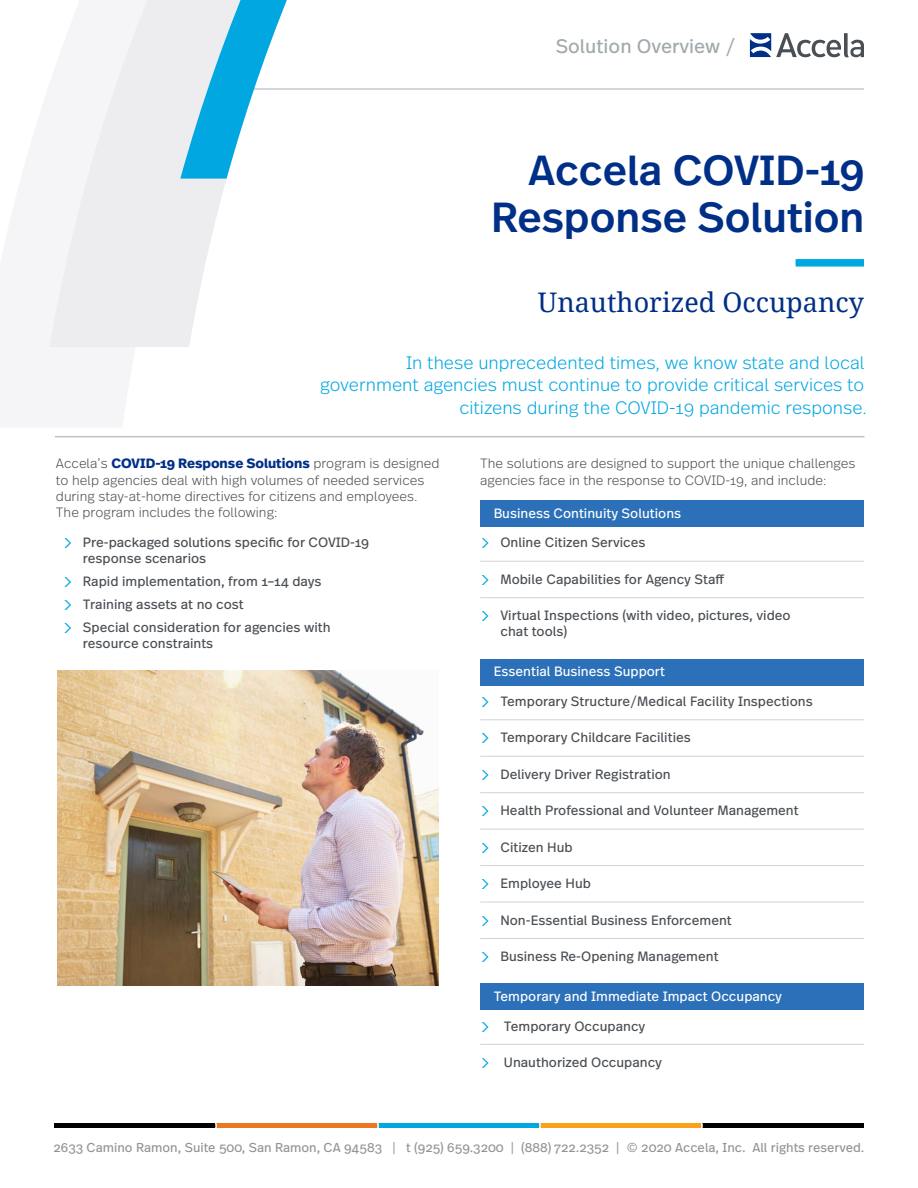
<style>
.page{position:relative;width:918px;height:1188px;background:#fff}
.page>*{position:absolute;margin:0;border:0;box-sizing:border-box;transform-origin:0 0}
.t1{font:500 42px/46.5px "Real Text OT";color:#002f87;text-align:right}
.t2{font:27px "Noto Serif";color:#002f87}
.t3{font:19.5px "Real Text OT";color:#a2a9ad}
.t4{font:300 18px/22.5px "Real Text OT";color:#00a7e1;text-align:right}
.t5{font:13.5px/16.2px "Real Text OT";color:#4a4f54}
.t6{font:300 13.5px/16.2px "Real Text OT";color:#4a4f54}
.t7{font:13.5px "Real Text OT";color:#fff}
.t8{font:12.9px "Real Text OT";color:#929598}
.s1{font-weight:700;color:#002f87}
.s2{font-family:"Arrowdyn";font-weight:500;font-size:12px;color:#00a7e1}
</style>
<div class="page">
<hr style="left:135px;top:88px;width:729px;height:2px;background:#c7cbce">
<div style="left:54px;top:1123px;width:163px;height:5px;background:#000"></div>
<div style="left:216px;top:1123px;width:163px;height:5px;background:#ed7623"></div>
<div style="left:378px;top:1123px;width:163px;height:5px;background:#00a7e1"></div>
<div style="left:540px;top:1123px;width:163px;height:5px;background:#faa21b"></div>
<div style="left:702px;top:1123px;width:162px;height:5px;background:#000"></div>
<svg style="left:50px;top:0;width:176px;height:347px;fill:#ededf0"></svg>
<svg style="left:180px;top:0;width:152px;height:179px"></svg>
<svg style="left:750px;top:33px;width:114px;height:24px"></svg>
<hr style="left:55px;top:436px;width:810px;height:1px;background:#bec3c6">
<div style="left:480px;top:500px;width:384px;height:27px;background:#2b70b8"></div>
<hr style="left:480px;top:561px;width:384px;height:1px;background:#d2d2d2">
<hr style="left:480px;top:597px;width:384px;height:1px;background:#d2d2d2">
<div style="left:480px;top:659px;width:384px;height:27px;background:#2b70b8"></div>
<hr style="left:480px;top:719px;width:384px;height:1px;background:#d2d2d2">
<hr style="left:480px;top:756px;width:384px;height:1px;background:#d2d2d2">
<hr style="left:480px;top:792px;width:384px;height:1px;background:#d2d2d2">
<hr style="left:480px;top:829px;width:384px;height:1px;background:#d2d2d2">
<hr style="left:480px;top:865px;width:384px;height:1px;background:#d2d2d2">
<hr style="left:480px;top:902px;width:384px;height:1px;background:#d2d2d2">
<hr style="left:480px;top:938px;width:384px;height:1px;background:#d2d2d2">
<div style="left:480px;top:983px;width:384px;height:27px;background:#2b70b8"></div>
<hr style="left:480px;top:1044px;width:384px;height:1px;background:#d2d2d2">
<img style="left:57px;top:671px;width:382px;height:314px">
<div style="left:796px;top:259px;width:68px;height:8px;background:#00a7e1"></div>
<h3 class="t3" style="left:556px;top:35px;width:181px">Solution Overview /</h3>
<h1 class="t1" style="left:491px;top:148px;width:375px">Accela COVID-19<br>Response Solution</h1>
<h2 class="t2" style="left:538px;top:283px;width:328px">Unauthorized Occupancy</h2>
<h3 class="t4" style="left:320px;top:351px;width:549px">In these unprecedented times, we know state and local government agencies must continue to provide critical services to citizens during the COVID-19 pandemic response.</h3>
<p class="t6" style="left:56px;top:456px;width:385px">Accela’s <span class="s1">COVID-19 Response Solutions</span> program is designed to help agencies deal with high volumes of needed services during stay-at-home directives for citizens and employees.<br>The program includes the following:</p>
<p class="t5" style="left:83px;top:534px;width:288px;text-indent:-20px"><span class="s2">C</span> Pre-packaged solutions specific for COVID-19 response scenarios</p>
<p class="t5" style="left:63px;top:570px;width:270px;line-height:23px"><span class="s2">C</span> Rapid implementation, from 1–14 days<br><span class="s2">C</span> Training assets at no cost<br><span class="s2">C</span> Special consideration for agencies with</p>
<p class="t5" style="left:83px;top:635px;width:132px">resource constraints</p>
<p class="t6" style="left:480px;top:456px;width:377px">The solutions are designed to support the unique challenges agencies face in the response to COVID-19, and include:</p>
<p class="t7" style="left:494px;top:505px;width:189px">Business Continuity Solutions</p>
<p class="t5" style="left:480px;top:535px;width:167px"><span class="s2">C</span> Online Citizen Services</p>
<p class="t5" style="left:480px;top:571px;width:246px"><span class="s2">C</span> Mobile Capabilities for Agency Staff</p>
<p class="t5" style="left:500px;top:608px;width:292px;text-indent:-20px"><span class="s2">C</span> Virtual Inspections (with video, pictures, video chat tools)</p>
<p class="t7" style="left:494px;top:663px;width:173px">Essential Business Support</p>
<p class="t5" style="left:480px;top:693px;width:334px"><span class="s2">C</span> Temporary Structure/Medical Facility Inspections</p>
<p class="t5" style="left:480px;top:730px;width:212px"><span class="s2">C</span> Temporary Childcare Facilities</p>
<p class="t5" style="left:480px;top:766px;width:192px"><span class="s2">C</span> Delivery Driver Registration</p>
<p class="t5" style="left:480px;top:803px;width:320px"><span class="s2">C</span> Health Professional and Volunteer Management</p>
<p class="t5" style="left:480px;top:839px;width:94px"><span class="s2">C</span> Citizen Hub</p>
<p class="t5" style="left:480px;top:876px;width:112px"><span class="s2">C</span> Employee Hub</p>
<p class="t5" style="left:480px;top:912px;width:253px"><span class="s2">C</span> Non-Essential Business Enforcement</p>
<p class="t5" style="left:480px;top:948px;width:240px"><span class="s2">C</span> Business Re-Opening Management</p>
<p class="t7" style="left:494px;top:988px;width:290px">Temporary and Immediate Impact Occupancy</p>
<p class="t5" style="left:480px;top:1018px;width:167px"><span class="s2">C</span> Temporary Occupancy</p>
<p class="t5" style="left:480px;top:1054px;width:183px"><span class="s2">C</span> Unauthorized Occupancy</p>
<p class="t8" style="left:54px;top:1139px;width:812px">2633 Camino Ramon, Suite 500, San Ramon, CA 94583 | t (925) 659.3200 | (888) 722.2352 | © 2020 Accela, Inc. All rights reserved.</p>
</div>
